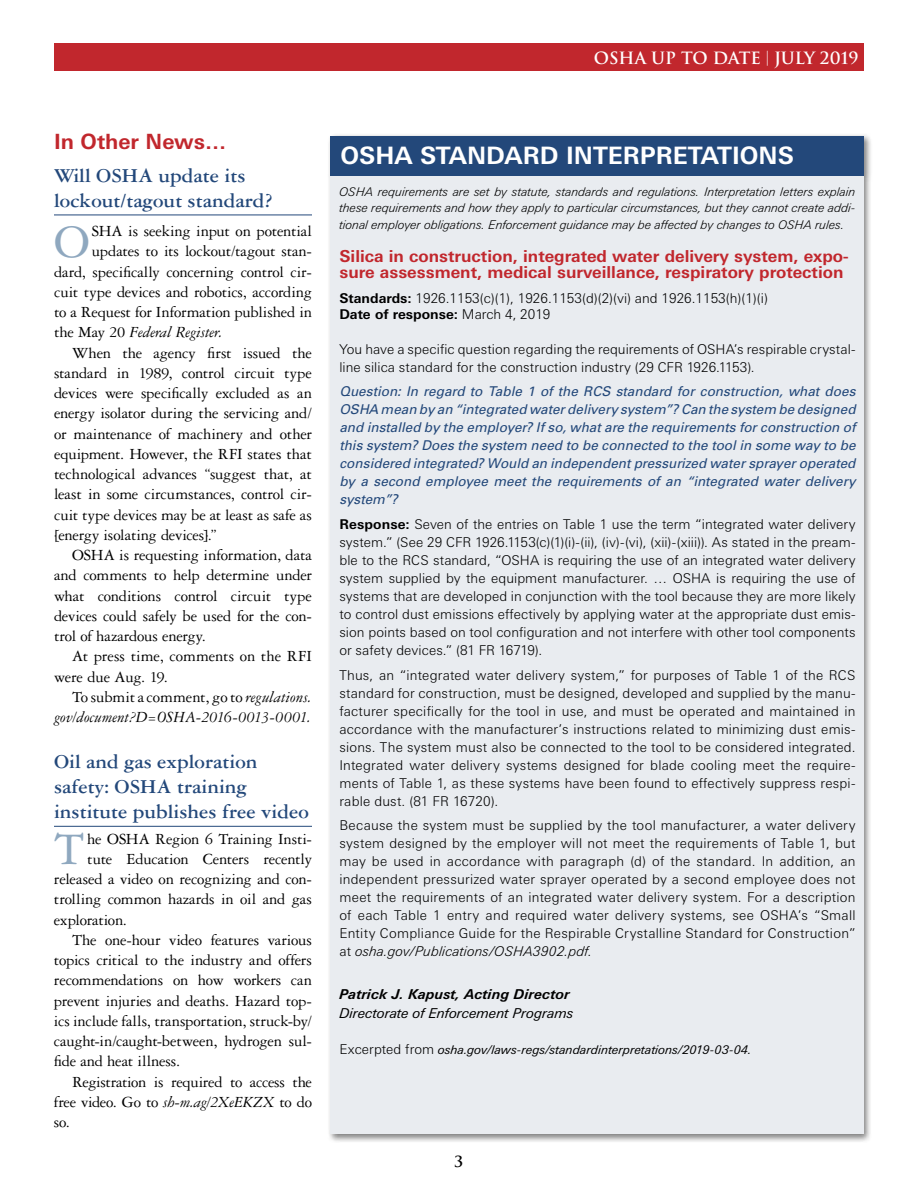
<style>
.page{position:relative;width:918px;height:1188px;background:#fff}
.page>*{position:absolute;margin:0;border:0;box-sizing:border-box;transform-origin:0 0}
.t1{font:49.65px "Garamond 3 LT Std";color:#8fa8bf}
.t2{font:700 24px "Univers Next Pro";color:#fff}
.t3{font:700 21px/25.2px "Garamond 3 LT Std";color:#23487a}
.t4{font:700 21px "Univers Next Pro";color:#c1272d}
.t5{font:16.5px "Garamond 3 LT Std";letter-spacing:-.01em;color:#000}
.t6{font:700 16.5px/16.5px "Univers Next Pro";color:#c1272d}
.t7{font:italic 16.5px "Garamond 3 LT Std";letter-spacing:-.005em;color:#000}
.t8{font:700 16.5px "Trajan";color:#fff}
.t9{font:700 15px "Trajan";color:#000}
.t10{font:italic 13.65px "Univers Next Pro";color:#000}
.t11{font:italic 700 13.65px "Univers Next Pro";letter-spacing:.005em;color:#000}
.t12{font:300 13.5px/18px "Univers Next Pro";letter-spacing:.01em;color:#000;text-align:justify}
.t13{font:italic 13.5px/18px "Univers";color:#23487a;text-align:justify}
.t14{font:italic 300 12px/16.5px "Univers Next Pro";letter-spacing:.005em;color:#000;text-align:justify}
.t15{font:italic 12px "Univers Next Pro";letter-spacing:.005em;color:#000}
.s1{font-style:normal}
.s2{font-style:italic}
.s3{font-family:"Garamond 3 LT Std";font-weight:400;font-size:15px}
.s4{font-weight:700}
.s5{font-weight:300;font-style:normal;font-size:13.5px}
</style>
<div class="page">
<div style="left:54px;top:44px;width:810px;height:27px;background:#c1272d"></div>
<div style="left:327px;top:133px;width:546px;height:1010px;background:#000;opacity:.5"></div>
<div style="left:330px;top:138px;width:533px;height:996px;background:#e9ecf0"></div>
<div style="left:330px;top:136px;width:534px;height:40px;background:#23487a"></div>
<hr style="left:54px;top:215px;width:258px;height:1px;background:#23487a">
<hr style="left:54px;top:826px;width:258px;height:1px;background:#23487a">
<h3 class="t4" style="left:54px;top:129px;width:174px">In Other News…</h3>
<h3 class="t3" style="left:54px;top:163px;width:220px">Will OSHA update its lockout/tagout standard?</h3>
<h1 class="t1" style="left:54px;top:215px;width:37px">O</h1>
<p class="t5" style="left:92px;top:222px;width:222px">SHA is seeking input on potential</p>
<p class="t5" style="left:92px;top:243px;width:222px">updates to its lockout/tagout stan-</p>
<p class="t5" style="left:54px;top:263px;width:259px">dard, specifically concerning control cir-</p>
<p class="t5" style="left:54px;top:283px;width:260px">cuit type devices and robotics, according</p>
<p class="t5" style="left:54px;top:303px;width:260px">to a Request for Information published in</p>
<p class="t7" style="left:54px;top:324px;width:170px"><span class="s1">the May 20</span> Federal Register.</p>
<p class="t5" style="left:72px;top:344px;width:241px">When the agency first issued the</p>
<p class="t5" style="left:54px;top:364px;width:260px">standard in 1989, control circuit type</p>
<p class="t5" style="left:54px;top:384px;width:259px">devices were specifically excluded as an</p>
<p class="t5" style="left:54px;top:405px;width:260px">energy isolator during the servicing and/</p>
<p class="t5" style="left:54px;top:425px;width:260px">or maintenance of machinery and other</p>
<p class="t5" style="left:54px;top:445px;width:259px">equipment. However, the RFI states that</p>
<p class="t5" style="left:54px;top:465px;width:260px">technological advances “suggest that, at</p>
<p class="t5" style="left:54px;top:486px;width:259px">least in some circumstances, control cir-</p>
<p class="t5" style="left:54px;top:506px;width:259px">cuit type devices may be at least as safe as</p>
<p class="t5" style="left:54px;top:526px;width:164px">[energy isolating devices].”</p>
<p class="t5" style="left:72px;top:546px;width:241px">OSHA is requesting information, data</p>
<p class="t5" style="left:54px;top:567px;width:260px">and comments to help determine under</p>
<p class="t5" style="left:54px;top:587px;width:260px">what conditions control circuit type</p>
<p class="t5" style="left:54px;top:607px;width:259px">devices could safely be used for the con-</p>
<p class="t5" style="left:54px;top:627px;width:153px">trol of hazardous energy.</p>
<p class="t5" style="left:72px;top:648px;width:241px">At press time, comments on the RFI</p>
<p class="t5" style="left:54px;top:668px;width:116px">were due Aug. 19.</p>
<p class="t5" style="left:72px;top:688px;width:241px">To submit a comment, go to <span class="s2">regulations.</span></p>
<p class="t7" style="left:54px;top:708px;width:259px">gov/document?D=OSHA-2016-0013-0001.</p>
<h3 class="t3" style="left:54px;top:749px;width:256px">Oil and gas exploration safety: OSHA training institute publishes free video</h3>
<h1 class="t1" style="left:54px;top:822px;width:32px">T</h1>
<p class="t5" style="left:87px;top:830px;width:226px">he OSHA Region 6 Training Insti-</p>
<p class="t5" style="left:87px;top:850px;width:226px">tute Education Centers recently</p>
<p class="t5" style="left:54px;top:870px;width:259px">released a video on recognizing and con-</p>
<p class="t5" style="left:54px;top:891px;width:260px">trolling common hazards in oil and gas</p>
<p class="t5" style="left:54px;top:911px;width:75px">exploration.</p>
<p class="t5" style="left:72px;top:931px;width:241px">The one-hour video features various</p>
<p class="t5" style="left:54px;top:951px;width:259px">topics critical to the industry and offers</p>
<p class="t5" style="left:54px;top:972px;width:260px">recommendations on how workers can</p>
<p class="t5" style="left:54px;top:992px;width:259px">prevent injuries and deaths. Hazard top-</p>
<p class="t5" style="left:54px;top:1012px;width:260px">ics include falls, transportation, struck-by/</p>
<p class="t5" style="left:54px;top:1032px;width:259px">caught-in/caught-between, hydrogen sul-</p>
<p class="t5" style="left:54px;top:1053px;width:128px">fide and heat illness.</p>
<p class="t5" style="left:72px;top:1073px;width:241px">Registration is required to access the</p>
<p class="t5" style="left:54px;top:1093px;width:260px">free video. Go to <span class="s2">sh-m.ag/2XeEKZX</span> to do</p>
<p class="t5" style="left:54px;top:1113px;width:18px">so.</p>
<p class="t8" style="left:594px;top:47px;width:266px">OSHA UP TO DATE <span class="s3">|</span> JULY 2019</p>
<h2 class="t2" style="left:340px;top:141px;width:455px">OSHA STANDARD INTERPRETATIONS</h2>
<p class="t14" style="left:339px;top:183px;width:518px">OSHA requirements are set by statute, standards and regulations. Interpretation letters explain these requirements and how they apply to particular circumstances, but they cannot create addi&shy;tional employer obligations. Enforcement guidance may be affected by changes to OSHA rules.</p>
<p class="t6" style="left:339px;top:248px;width:511px">Silica in construction, integrated water delivery system, expo&shy;sure assessment, medical surveillance, respiratory protection</p>
<p class="t12" style="left:339px;top:289px;width:430px;line-height:16.5px"><span class="s4">Standards:</span> 1926.1153(c)(1), 1926.1153(d)(2)(vi) and 1926.1153(h)(1)(i)<br><span class="s4">Date of response:</span> March 4, 2019</p>
<p class="t12" style="left:339px;top:340px;width:518px">You have a specific question regarding the requirements of OSHA’s respirable crystal&shy;line silica standard for the construction industry (29 CFR 1926.1153).</p>
<p class="t13" style="left:339px;top:382px;width:518px">Question: In regard to Table 1 of the RCS standard for construction, what does OSHA mean by an “integrated water delivery system”? Can the system be designed and installed by the employer? If so, what are the requirements for construction of this system? Does the system need to be connected to the tool in some way to be considered integrated? Would an independent pressurized water sprayer operated by a second employee meet the requirements of an “integrated water delivery system”?</p>
<p class="t12" style="left:339px;top:515px;width:518px"><span class="s4">Response:</span> Seven of the entries on Table 1 use the term “integrated water delivery system.” (See 29 CFR 1926.1153(c)(1)(i)-(ii), (iv)-(vi), (xii)-(xiii)). As stated in the pream&shy;ble to the RCS standard, “OSHA is requiring the use of an integrated water delivery system supplied by the equipment manufacturer. … OSHA is requiring the use of systems that are developed in conjunction with the tool because they are more likely to control dust emissions effectively by applying water at the appropriate dust emis&shy;sion points based on tool configuration and not interfere with other tool components or safety devices.” (81 FR 16719).</p>
<p class="t12" style="left:339px;top:666px;width:518px">Thus, an “integrated water delivery system,” for purposes of Table 1 of the RCS standard for construction, must be designed, developed and supplied by the manu&shy;facturer specifically for the tool in use, and must be operated and maintained in accordance with the manufacturer’s instructions related to minimizing dust emis&shy;sions. The system must also be connected to the tool to be considered integrated.<br>Integrated water delivery systems designed for blade cooling meet the require&shy;ments of Table 1, as these systems have been found to effectively suppress respi&shy;rable dust. (81 FR 16720).</p>
<p class="t12" style="left:339px;top:817px;width:518px">Because the system must be supplied by the tool manufacturer, a water delivery system designed by the employer will not meet the requirements of Table 1, but may be used in accordance with paragraph (d) of the standard. In addition, an independent pressurized water sprayer operated by a second employee does not meet the requirements of an integrated water delivery system. For a description of each Table 1 entry and required water delivery systems, see OSHA’s “Small Entity Compliance Guide for the Respirable Crystalline Standard for Construction” at <span class="s2">osha.gov/Publications/OSHA3902.pdf</span>.</p>
<p class="t11" style="left:339px;top:986px;width:232px">Patrick J. Kapust, Acting Director</p>
<p class="t10" style="left:339px;top:1005px;width:235px">Directorate of Enforcement Programs</p>
<p class="t15" style="left:339px;top:1042px;width:414px"><span class="s5">Excerpted from</span> osha.gov/laws-regs/standardinterpretations/2019-03-04.</p>
<p class="t9" style="left:455px;top:1152px;width:10px">3</p>
</div>
